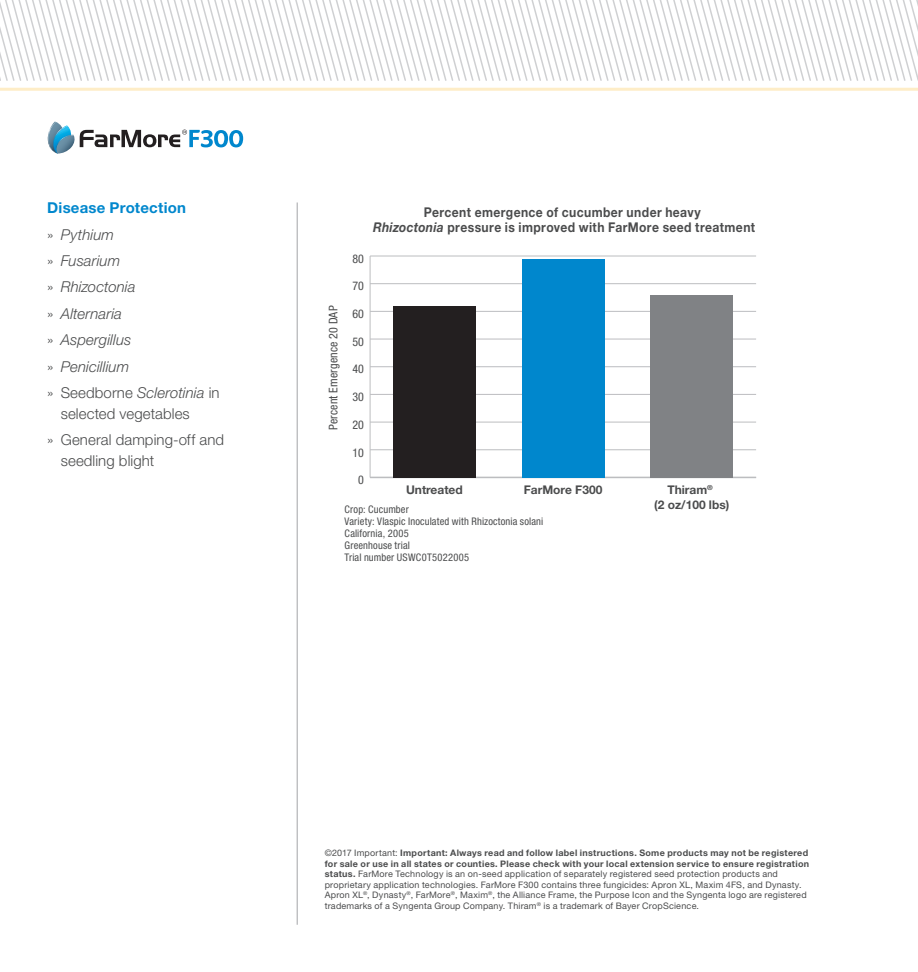
<style>
.page{position:relative;width:918px;height:972px;background:#fff}
.page>*{position:absolute;margin:0;border:0;box-sizing:border-box;transform-origin:0 0}
.t1{font:italic 300 15px/26.4px "Helvetica Neue LT Std";letter-spacing:.005em;color:#4b4c4d}
.t2{font:300 15px/26.4px "Helvetica Neue LT Std";letter-spacing:.005em;color:#4b4c4d}
.t3{font:700 13.5px/15px "Helvetica Neue LT Std";letter-spacing:.035em;color:#4b4c4d;text-align:center;scale:.9 1}
.t4{font:700 12px/14.4px "Helvetica Neue LT Std";color:#4b4c4d;text-align:center}
.t5{font:condensed 12px "Helvetica Neue LT Std";letter-spacing:.005em;color:#4b4c4d}
.t6{font:condensed 10.5px/12px "Helvetica Neue LT Std";letter-spacing:.015em;color:#4b4c4d}
.t7{font:9px/10.5px "Helvetica Neue LT Std";letter-spacing:.025em;color:#4b4c4d}
.s1{font-weight:700;font-style:normal;color:#0087cd}
.s2{font-style:normal}
.s3{font-style:italic}
.s4{font-weight:700}
</style>
<div class="page">
<svg style="left:0;top:0;width:918px;height:81px"></svg>
<hr style="left:0;top:88px;width:918px;height:3px;background:#feedc7">
<hr style="left:297px;top:202px;width:1px;height:723px;background:#a3a4a8">
<svg style="left:47px;top:122px;width:196px;height:32px"></svg>
<hr style="left:370px;top:256px;width:1px;height:221px;background:#bcbdc0">
<hr style="left:370px;top:477px;width:386px;height:1px;background:#bcbdc0">
<hr style="left:370px;top:449px;width:386px;height:1px;background:#bcbdc0">
<hr style="left:370px;top:422px;width:386px;height:1px;background:#bcbdc0">
<hr style="left:370px;top:394px;width:386px;height:1px;background:#bcbdc0">
<hr style="left:370px;top:366px;width:386px;height:1px;background:#bcbdc0">
<hr style="left:370px;top:339px;width:386px;height:1px;background:#bcbdc0">
<hr style="left:370px;top:311px;width:386px;height:1px;background:#bcbdc0">
<hr style="left:370px;top:283px;width:386px;height:1px;background:#bcbdc0">
<hr style="left:370px;top:256px;width:386px;height:1px;background:#bcbdc0">
<div style="left:393px;top:306px;width:83px;height:171px;background:#231f20"></div>
<div style="left:522px;top:259px;width:82px;height:218px;background:#0087cd"></div>
<div style="left:651px;top:295px;width:82px;height:182px;background:#808285"></div>
<h1 class="t1" style="left:47px;top:194px;width:174px"><span class="s1">Disease Protection<br></span><span class="s2">»</span> Pythium<br><span class="s2">»</span> Fusarium<br><span class="s2">»</span> Rhizoctonia<br><span class="s2">»</span> Alternaria<br><span class="s2">»</span> Aspergillus<br><span class="s2">»</span> Penicillium<br><span class="s2">» Seedborne</span> Sclerotinia <span class="s2">in</span></h1>
<h1 class="t2" style="left:47px;top:400px;width:178px;text-indent:14px">selected vegetables<br>» General damping-off and</h1>
<h1 class="t2" style="left:61px;top:448px;width:95px">seedling blight</h1>
<h3 class="t5" style="left:326px;top:430px;width:126px;rotate:-90deg">Percent Emergence 20 DAP</h3>
<h3 class="t5" style="left:353px;top:252px;width:13px">80</h3>
<h3 class="t5" style="left:353px;top:279px;width:13px">70</h3>
<h3 class="t5" style="left:353px;top:307px;width:13px">60</h3>
<h3 class="t5" style="left:353px;top:335px;width:13px">50</h3>
<h3 class="t5" style="left:353px;top:362px;width:13px">40</h3>
<h3 class="t5" style="left:353px;top:390px;width:13px">30</h3>
<h3 class="t5" style="left:353px;top:418px;width:13px">20</h3>
<h3 class="t5" style="left:353px;top:445px;width:13px">10</h3>
<h2 class="t3" style="left:373px;top:205px;width:426px">Percent emergence of cucumber under heavy<br><span class="s3">Rhizoctonia</span> pressure is improved with FarMore seed treatment</h2>
<h3 class="t5" style="left:358px;top:473px;width:7px">0</h3>
<h3 class="t4" style="left:406px;top:483px;width:58px">Untreated</h3>
<h3 class="t4" style="left:524px;top:483px;width:80px">FarMore F300</h3>
<p class="t6" style="left:345px;top:504px;width:200px">Crop: Cucumber<br>Variety: Vlaspic Inoculated with Rhizoctonia solani<br>California, 2005<br>Greenhouse trial<br>Trial number USWC0T5022005</p>
<h3 class="t4" style="left:654px;top:483px;width:77px">Thiram<sup>®<br></sup>(2 oz/100 lbs)</h3>
<p class="t7" style="left:325px;top:848px;width:486px">©2017 Important: <span class="s4">Important: Always read and follow label instructions. Some products may not be registered for sale or use in all states or counties. Please check with your local extension service to ensure registration status.</span> FarMore Technology is an on-seed application of separately registered seed protection products and proprietary application technologies. FarMore F300 contains three fungicides: Apron XL, Maxim 4FS, and Dynasty.<br>Apron XL<sup>®</sup>, Dynasty<sup>®</sup>, FarMore<sup>®</sup>, Maxim<sup>®</sup>, the Alliance Frame, the Purpose Icon and the Syngenta logo are registered trademarks of a Syngenta Group Company. Thiram<sup>®</sup> is a trademark of Bayer CropScience.</p>
</div>
